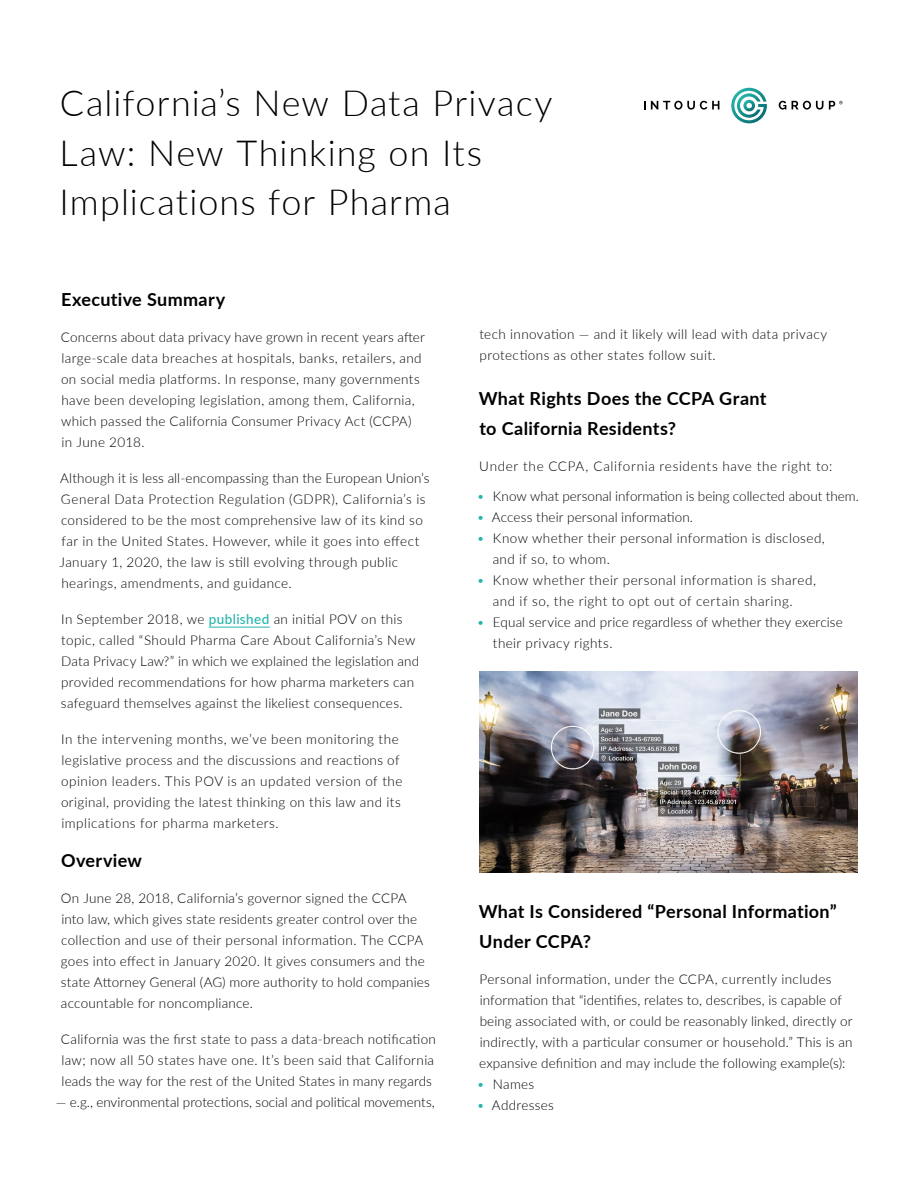
<style>
.page{position:relative;width:918px;height:1188px;background:#fff}
.page>*{position:absolute;margin:0;border:0;box-sizing:border-box;transform-origin:0 0}
.t1{font:300 36px/49.5px "Lato";letter-spacing:.03em;color:#000}
.t2{font:700 18px/30px "Lato";letter-spacing:.02em;color:#000}
.t3{font:300 13.5px/21px "Lato";letter-spacing:.02em;color:#000}
.t4{font:300 13.5px/21px "Lato";letter-spacing:.04em;color:#000;text-align:center}
.t5{font:300 13.5px "Lato";letter-spacing:-.005em;color:#000}
.t6{font:300 13.5px "Lato";color:#000}
.t7{font:300 13.5px "Lato";letter-spacing:.045em;color:#000}
.s1{font-weight:500;color:#23b4ac}
.s2{color:#23b4ac}
</style>
<div class="page">
<hr style="left:209px;top:627px;width:61px;height:1px;background:#23b4ac">
<svg style="left:731px;top:88px;width:36px;height:35px"></svg>
<svg style="left:651px;top:101px;width:68px;height:9px"></svg>
<svg style="left:779px;top:101px;width:7px;height:9px"></svg>
<svg style="left:792px;top:101px;width:31px;height:9px"></svg>
<svg style="left:829px;top:101px;width:14px;height:8px"></svg>
<img style="left:479px;top:672px;width:378px;height:201px">
<h1 class="t1" style="left:60px;top:77px;width:494px">California’s New Data Privacy<br>Law: New Thinking on Its<br>Implications for Pharma</h1>
<h2 class="t2" style="left:61px;top:284px;width:166px">Executive Summary</h2>
<p class="t3" style="left:61px;top:326px;width:365px">Concerns about data privacy have grown in recent years after large-scale data breaches at hospitals, banks, retailers, and on social media platforms. In response, many governments have been developing legislation, among them, California, which passed the California Consumer Privacy Act (CCPA) in June 2018.</p>
<p class="t3" style="left:59px;top:467px;width:372px">Although it is less all-encompassing than the European Union’s General Data Protection Regulation (GDPR), California’s is considered to be the most comprehensive law of its kind so far in the United States. However, while it goes into effect January 1, 2020, the law is still evolving through public hearings, amendments, and guidance.</p>
<p class="t3" style="left:61px;top:608px;width:360px">In September 2018, we <span class="s1">published</span> an initial POV on this topic, called “Should Pharma Care About California’s New Data Privacy Law?” in which we explained the legislation and provided recommendations for how pharma marketers can safeguard themselves against the likeliest consequences.</p>
<p class="t3" style="left:61px;top:728px;width:343px">In the intervening months, we’ve been monitoring the legislative process and the discussions and reactions of opinion leaders. This POV is an updated version of the original, providing the latest thinking on this law and its implications for pharma marketers.</p>
<h2 class="t2" style="left:61px;top:845px;width:82px">Overview</h2>
<p class="t3" style="left:61px;top:887px;width:370px">On June 28, 2018, California’s governor signed the CCPA into law, which gives state residents greater control over the collection and use of their personal information. The CCPA goes into effect in January 2020. It gives consumers and the state Attorney General (AG) more authority to hold companies accountable for noncompliance.</p>
<p class="t3" style="left:61px;top:1028px;width:376px">California was the first state to pass a data-breach notification law; now all 50 states have one. It’s been said that California leads the way for the rest of the United States in many regards</p>
<p class="t5" style="left:56px;top:1093px;width:380px">— e.g., environmental protections, social and political movements,</p>
<p class="t3" style="left:479px;top:323px;width:349px">tech innovation — and it likely will lead with data privacy protections as other states follow suit.</p>
<h2 class="t2" style="left:479px;top:383px;width:289px">What Rights Does the CCPA Grant to California Residents?</h2>
<p class="t7" style="left:479px;top:457px;width:355px">Under the CCPA, California residents have the right to:</p>
<p class="t6" style="left:477px;top:487px;width:384px"><span class="s2">•</span> Know what personal information is being collected about them.</p>
<p class="t3" style="left:477px;top:506px;width:218px"><span class="s2">•</span> Access their personal information.</p>
<p class="t3" style="left:493px;top:527px;width:334px;text-indent:-16px"><span class="s2">•</span> Know whether their personal information is disclosed, and if so, to whom.</p>
<p class="t4" style="left:477px;top:569px;width:341px"><span class="s2">•</span> Know whether their personal information is shared, and if so, the right to opt out of certain sharing.</p>
<p class="t3" style="left:493px;top:611px;width:351px;text-indent:-16px"><span class="s2">•</span> Equal service and price regardless of whether they exercise their privacy rights.</p>
<h2 class="t2" style="left:479px;top:896px;width:359px">What Is Considered “Personal Information”<br>Under CCPA?</h2>
<p class="t3" style="left:479px;top:968px;width:375px">Personal information, under the CCPA, currently includes information that “identifies, relates to, describes, is capable of being associated with, or could be reasonably linked, directly or indirectly, with a particular consumer or household.” This is an expansive definition and may include the following example(s):</p>
<p class="t3" style="left:477px;top:1073px;width:59px"><span class="s2">•</span> Names</p>
<p class="t3" style="left:477px;top:1094px;width:79px"><span class="s2">•</span> Addresses</p>
</div>
